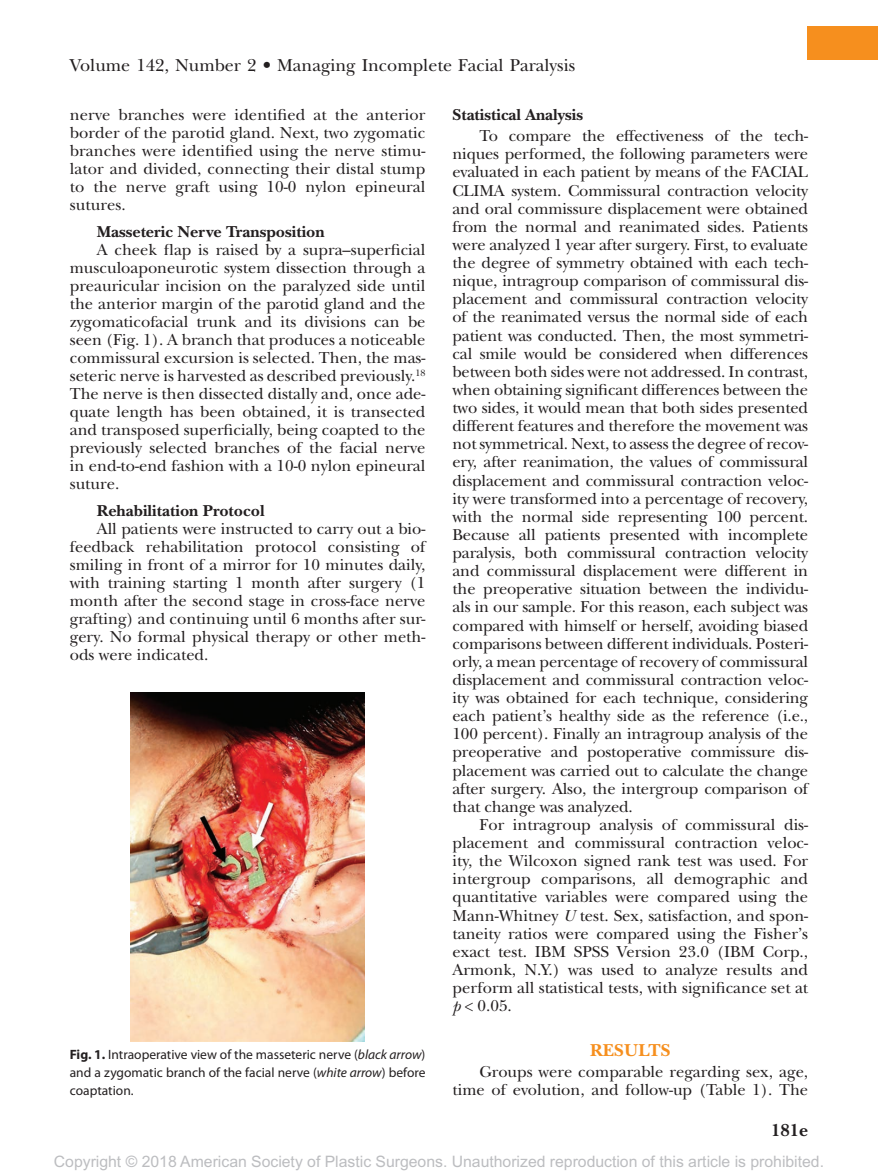
<style>
.page{position:relative;width:878px;height:1175px;background:#fff}
.page>*{position:absolute;margin:0;border:0;box-sizing:border-box;transform-origin:0 0}
.t1{font:18px "New Baskerville";color:#231f20}
.t2{font:700 18px "New Baskerville";letter-spacing:.01em;color:#f68f1e}
.t3{font:700 18px "New Baskerville";color:#231f20}
.t4{font:16.5px/18.1px "New Baskerville";color:#231f20;text-align:justify}
.t5{font:700 16.5px "New Baskerville";color:#231f20}
.t6{font:15.75px "Arial MT Std";color:#bcbdc0}
.t7{font:13.5px/18px "Myriad Pro";color:#231f20;text-align:justify}
.s1{font-weight:700}
.s2{font-style:italic}
</style>
<div class="page">
<div style="left:807px;top:26px;width:71px;height:33px;background:#f68f1e"></div>
<img style="left:131px;top:692px;width:233px;height:349px">
<p class="t1" style="left:70px;top:54px;width:507px">Volume 142, Number 2 • Managing Incomplete Facial Paralysis</p>
<p class="t4" style="left:70px;top:106px;width:357px">nerve branches were identified at the anterior border of the parotid gland. Next, two zygomatic branches were identified using the nerve stimu&shy;lator and divided, connecting their distal stump to the nerve graft using 10-0 nylon epineural sutures.</p>
<p class="t5" style="left:97px;top:222px;width:229px">Masseteric Nerve Transposition</p>
<p class="t4" style="left:70px;top:241px;width:357px;text-indent:27px">A cheek flap is raised by a supra–superficial musculoaponeurotic system dissection through a preauricular incision on the paralyzed side until the anterior margin of the parotid gland and the zygomaticofacial trunk and its divisions can be seen (Fig. 1). A branch that produces a noticeable commissural excursion is selected. Then, the mas&shy;seteric nerve is harvested as described previously.<sup>18<br></sup>The nerve is then dissected distally and, once ade&shy;quate length has been obtained, it is transected and transposed superficially, being coapted to the previously selected branches of the facial nerve in end-to-end fashion with a 10-0 nylon epineural suture.</p>
<p class="t5" style="left:97px;top:501px;width:169px">Rehabilitation Protocol</p>
<p class="t4" style="left:70px;top:520px;width:357px;text-indent:27px">All patients were instructed to carry out a bio&shy;feedback rehabilitation protocol consisting of smiling in front of a mirror for 10 minutes daily, with training starting 1 month after surgery (1 month after the second stage in cross-face nerve grafting) and continuing until 6 months after sur&shy;gery. No formal physical therapy or other meth&shy;ods were indicated.</p>
<p class="t7" style="left:70px;top:1045px;width:357px"><span class="s1">Fig. 1.</span> Intraoperative view of the masseteric nerve (<span class="s2">black arrow</span>) and a zygomatic branch of the facial nerve (<span class="s2">white arrow</span>) before coaptation.</p>
<p class="t5" style="left:452px;top:105px;width:132px">Statistical Analysis</p>
<p class="t4" style="left:452px;top:127px;width:357px;text-indent:27px">To compare the effectiveness of the tech&shy;niques performed, the following parameters were evaluated in each patient by means of the FACIAL CLIMA system. Commissural contraction velocity and oral commissure displacement were obtained from the normal and reanimated sides. Patients were analyzed 1 year after surgery. First, to evaluate the degree of symmetry obtained with each tech&shy;nique, intragroup comparison of commissural dis&shy;placement and commissural contraction velocity of the reanimated versus the normal side of each patient was conducted. Then, the most symmetri&shy;cal smile would be considered when differences between both sides were not addressed. In contrast, when obtaining significant differences between the two sides, it would mean that both sides presented different features and therefore the movement was not symmetrical. Next, to assess the degree of recov&shy;ery, after reanimation, the values of commissural displacement and commissural contraction veloc&shy;ity were transformed into a percentage of recovery, with the normal side representing 100 percent.<br>Because all patients presented with incomplete paralysis, both commissural contraction velocity and commissural displacement were different in the preoperative situation between the individu&shy;als in our sample. For this reason, each subject was compared with himself or herself, avoiding biased comparisons between different individuals. Posteri&shy;orly, a mean percentage of recovery of commissural displacement and commissural contraction veloc&shy;ity was obtained for each technique, considering each patient’s healthy side as the reference (i.e., 100 percent). Finally an intragroup analysis of the preoperative and postoperative commissure dis&shy;placement was carried out to calculate the change after surgery. Also, the intergroup comparison of that change was analyzed.</p>
<p class="t4" style="left:452px;top:815px;width:357px;text-indent:27px">For intragroup analysis of commissural dis&shy;placement and commissural contraction veloc&shy;ity, the Wilcoxon signed rank test was used. For intergroup comparisons, all demographic and quantitative variables were compared using the Mann-Whitney <span class="s2">U</span> test. Sex, satisfaction, and spon&shy;taneity ratios were compared using the Fisher’s exact test. IBM SPSS Version 23.0 (IBM Corp., Armonk, N.Y.) was used to analyze results and perform all statistical tests, with significance set at <span class="s2">p</span> &lt; 0.05.</p>
<p class="t2" style="left:590px;top:1039px;width:82px">RESULTS</p>
<p class="t4" style="left:452px;top:1063px;width:357px;text-align:right">Groups were comparable regarding sex, age, time of evolution, and follow-up (Table 1). The</p>
<p class="t3" style="left:771px;top:1119px;width:39px">181e</p>
<p class="t6" style="left:54px;top:1152px;width:771px">Copyright © 2018 American Society of Plastic Surgeons. Unauthorized reproduction of this article is prohibited.</p>
</div>
